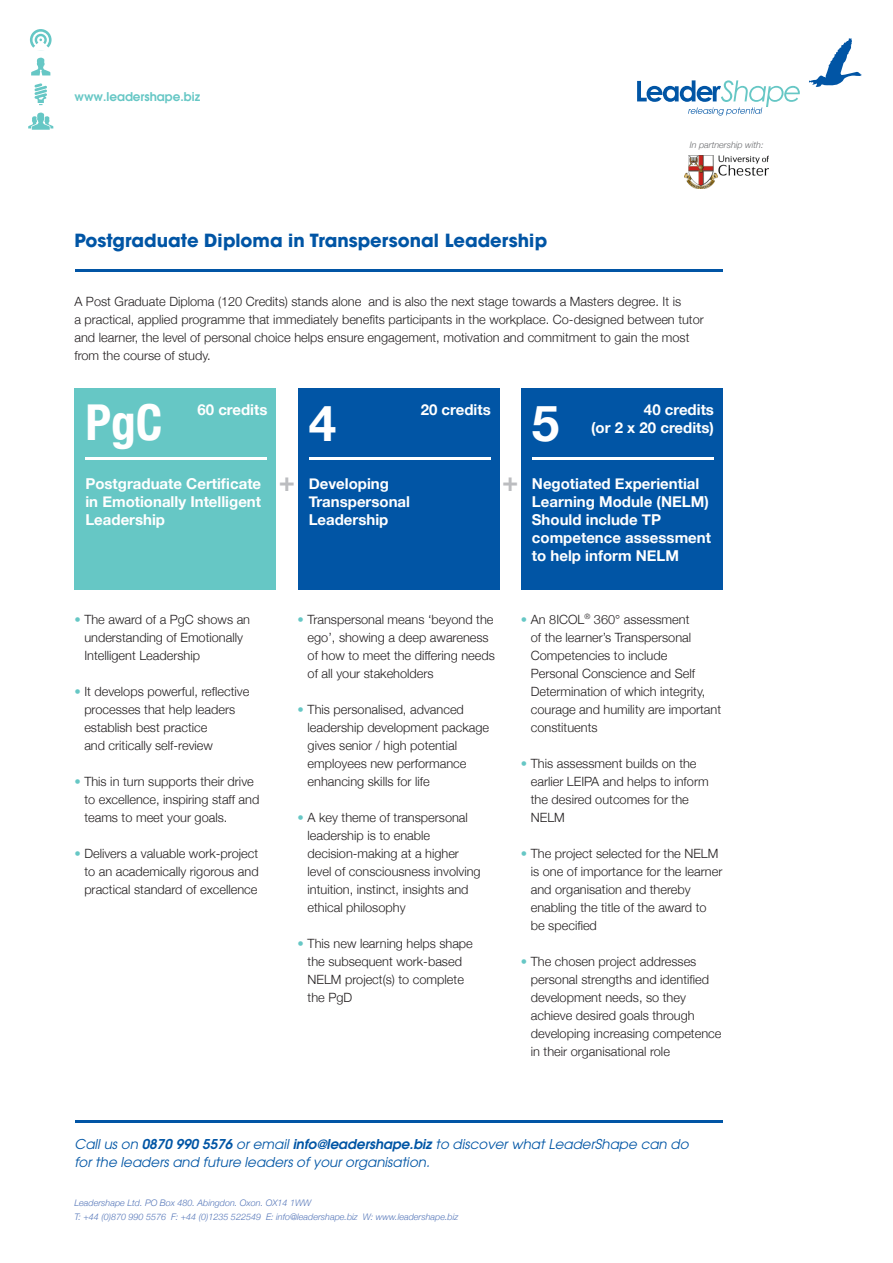
<style>
.page{position:relative;width:893px;height:1263px;background:#fff}
.page>*{position:absolute;margin:0;border:0;box-sizing:border-box;transform-origin:0 0}
.t1{font:700 condensed 49.5px "Helvetica Neue";color:#fff}
.t2{font:700 49.5px "Helvetica Neue";color:#fff}
.t3{font:700 27px "Helvetica Neue";color:#bcbdc0}
.MAIN_SUB_HEADING{font:700 18px "ITC Avant Garde Pro";color:#0155a5}
.t4{font:700 15px/18px "Helvetica Neue";color:#fff}
.t5{font:italic 13.5px/18px "ITC Avant Garde Pro";color:#0155a5}
.BODY{font:300 12.75px/18px "Helvetica Neue";color:#231f20}
.t6{font:600 12px "ITC Avant Garde Pro";color:#66c7c5}
.t7{font:italic 300 9px/13.5px "Helvetica Neue";color:#5677b9}
.t8{font:italic 300 9px "Helvetica Neue";color:#6c6d70}
.s1{color:#66c7c5}
.s2{font-weight:600}
</style>
<div class="page">
<svg style="left:30px;top:29px;width:22px;height:22px"></svg>
<svg style="left:33px;top:32px;width:16px;height:16px"></svg>
<svg style="left:35px;top:34px;width:12px;height:12px"></svg>
<svg style="left:37px;top:36px;width:7px;height:7px"></svg>
<svg style="left:30px;top:39px;width:22px;height:12px"></svg>
<svg style="left:34px;top:83px;width:13px;height:22px"></svg>
<svg style="left:28px;top:112px;width:25px;height:18px"></svg>
<svg style="left:31px;top:57px;width:19px;height:18px"></svg>
<hr style="left:75px;top:1120px;width:648px;height:2px;background:#0155a5">
<svg style="left:809px;top:38px;width:53px;height:49px"></svg>
<svg style="left:637px;top:80px;width:163px;height:36px"></svg>
<img style="left:684px;top:155px;width:84px;height:34px">
<div style="left:74px;top:388px;width:202px;height:202px;background:#66c7c5"></div>
<hr style="left:85px;top:457px;width:182px;height:3px;background:#fff">
<div style="left:298px;top:388px;width:202px;height:202px;background:#0155a5"></div>
<hr style="left:309px;top:457px;width:181px;height:3px;background:#fff">
<div style="left:521px;top:388px;width:202px;height:202px;background:#0155a5"></div>
<hr style="left:532px;top:457px;width:182px;height:3px;background:#fff">
<hr style="left:75px;top:270px;width:648px;height:2px;background:#0155a5">
<p class="t6" style="left:74px;top:89px;width:127px">www.leadershape.biz</p>
<p class="MAIN_SUB_HEADING" style="left:74px;top:229px;width:474px">Postgraduate Diploma in Transpersonal Leadership</p>
<p class="t8" style="left:690px;top:140px;width:75px">In partnership with:</p>
<p class="BODY" style="left:74px;top:292px;width:631px">A Post Graduate Diploma (120 Credits) stands alone and is also the next stage towards a Masters degree. It is<br>a practical, applied programme that immediately benefits participants in the workplace. Co-designed between tutor and learner, the level of personal choice helps ensure engagement, motivation and commitment to gain the most from the course of study.</p>
<p class="t1" style="left:85px;top:393px;width:79px">PgC</p>
<p class="t4" style="left:197px;top:400px;width:72px">60 credits</p>
<p class="t4" style="left:85px;top:474px;width:177px;text-align:justify">Postgraduate Certificate in Emotionally Intelligent Leadership</p>
<p class="t3" style="left:279px;top:464px;width:18px">+</p>
<p class="t2" style="left:309px;top:393px;width:29px">4</p>
<p class="t4" style="left:421px;top:400px;width:72px">20 credits</p>
<p class="t2" style="left:532px;top:393px;width:29px">5</p>
<p class="t4" style="left:644px;top:400px;width:72px">40 credits</p>
<p class="t4" style="left:591px;top:419px;width:124px">(or 2 x 20 credits)</p>
<p class="t4" style="left:309px;top:474px;width:103px">Developing<br>Transpersonal<br>Leadership</p>
<p class="t3" style="left:502px;top:464px;width:18px">+</p>
<p class="t4" style="left:532px;top:474px;width:181px">Negotiated Experiential<br>Learning Module (NELM)<br>Should include TP competence assessment to help inform NELM</p>
<p class="BODY" style="left:84px;top:610px;width:167px;text-indent:-10px"><span class="s1">•</span> The award of a PgC shows an understanding of Emotionally<br>Intelligent Leadership</p>
<p class="BODY" style="left:84px;top:682px;width:167px;text-indent:-10px"><span class="s1">•</span> It develops powerful, reflective processes that help leaders establish best practice<br>and critically self-review</p>
<p class="BODY" style="left:84px;top:772px;width:176px;text-indent:-10px"><span class="s1">•</span> This in turn supports their drive to excellence, inspiring staff and teams to meet your goals.</p>
<p class="BODY" style="left:84px;top:844px;width:176px;text-align:justify;text-indent:-10px"><span class="s1">•</span> Delivers a valuable work-project to an academically rigorous and practical standard of excellence</p>
<p class="BODY" style="left:308px;top:610px;width:189px;text-indent:-10px"><span class="s1">•</span> Transpersonal means ‘beyond the ego’, showing a deep awareness of how to meet the differing needs of all your stakeholders</p>
<p class="BODY" style="left:308px;top:700px;width:183px;text-indent:-10px"><span class="s1">•</span> This personalised, advanced leadership development package gives senior / high potential employees new performance enhancing skills for life</p>
<p class="BODY" style="left:308px;top:808px;width:175px;text-indent:-10px"><span class="s1">•</span> A key theme of transpersonal leadership is to enable decision-making at a higher level of consciousness involving intuition, instinct, insights and ethical philosophy</p>
<p class="BODY" style="left:308px;top:934px;width:167px;text-indent:-10px"><span class="s1">•</span> This new learning helps shape the subsequent work-based<br>NELM project(s) to complete the PgD</p>
<p class="BODY" style="left:531px;top:610px;width:192px;text-indent:-10px"><span class="s1">•</span> An 8ICOL<sup>®</sup> 360° assessment<br>of the learner’s Transpersonal<br>Competencies to include<br>Personal Conscience and Self<br>Determination of which integrity, courage and humility are important constituents</p>
<p class="BODY" style="left:531px;top:754px;width:179px;text-indent:-10px"><span class="s1">•</span> This assessment builds on the earlier LEIPA and helps to inform the desired outcomes for the<br>NELM</p>
<p class="BODY" style="left:531px;top:844px;width:193px;text-indent:-10px"><span class="s1">•</span> The project selected for the NELM is one of importance for the learner and organisation and thereby enabling the title of the award to be specified</p>
<p class="BODY" style="left:531px;top:952px;width:192px;text-indent:-10px"><span class="s1">•</span> The chosen project addresses personal strengths and identified development needs, so they achieve desired goals through developing increasing competence in their organisational role</p>
<p class="t5" style="left:74px;top:1135px;width:616px">Call us on <span class="s2">0870 990 5576</span> or email <span class="s2">info@leadershape.biz</span> to discover what LeaderShape can do for the leaders and future leaders of your organisation.</p>
<p class="t7" style="left:74px;top:1196px;width:385px">Leadershape Ltd. PO Box 480. Abingdon. Oxon. OX14 1WW<br>T: +44 (0)870 990 5576 F: +44 (0)1235 522549 E: info@leadershape.biz W: www.leadershape.biz</p>
</div>
